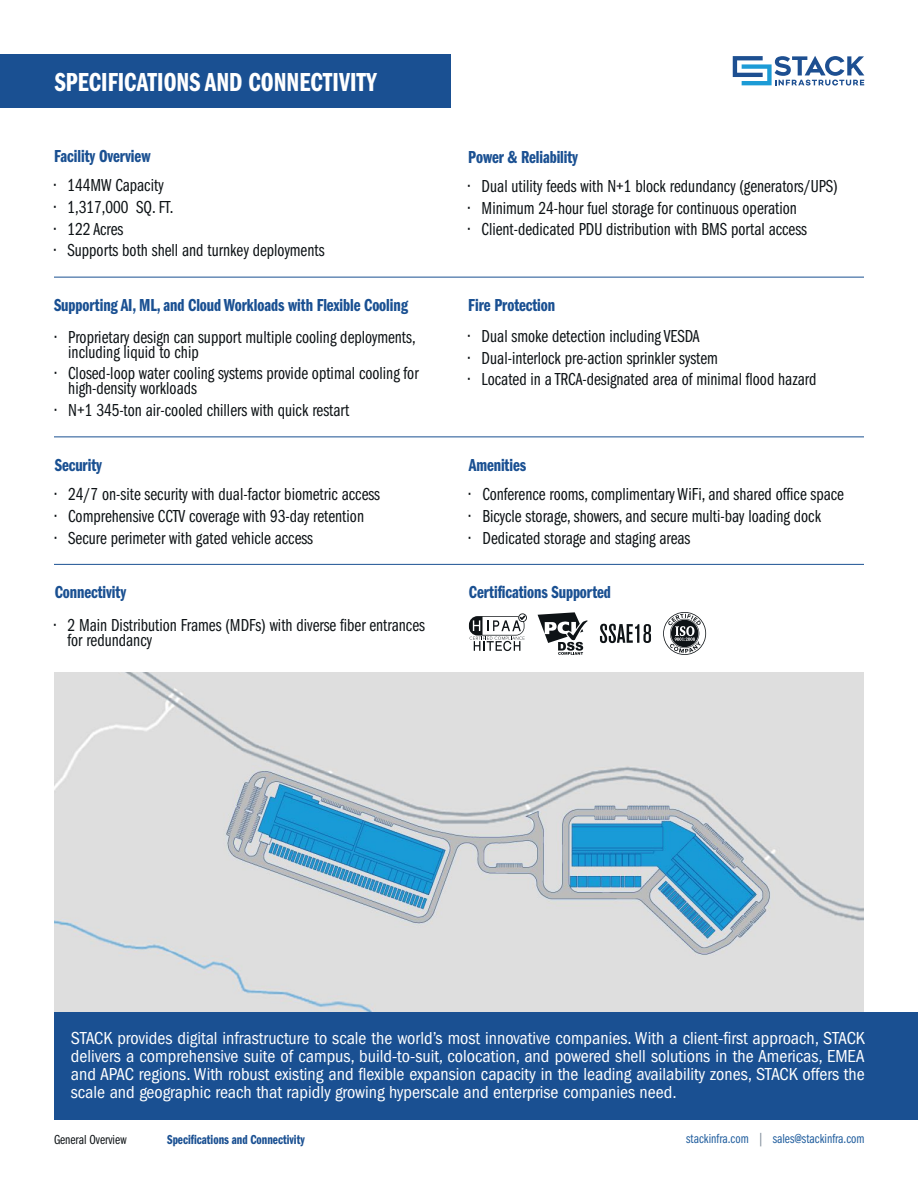
<style>
.page{position:relative;width:918px;height:1188px;background:#fff}
.page>*{position:absolute;margin:0;border:0;box-sizing:border-box;transform-origin:0 0}
.t1{font:27px "Franklin Gothic Demi Cmpr";color:#fff}
.t2{font:18px/15px "Franklin Gothic Book Cmpr";color:#0e1316}
.t3{font:condensed 18px/18px "Franklin Gothic";color:#fff;text-align:justify}
.t4{font:18px "Franklin Gothic Demi Cmpr";letter-spacing:-.005em;color:#1a5092}
.t5{font:13.5px "Franklin Gothic Book Cmpr";color:#215e9e}
.t6{font:13.5px "Franklin Gothic Demi Cmpr";color:#1a5092}
.t7{font:13.5px "Franklin Gothic Book Cmpr";color:#0e1316}
.s1{color:#7c8a97}
</style>
<div class="page">
<svg style="left:733px;top:56px;width:131px;height:30px"></svg>
<img style="left:55px;top:673px;width:809px;height:339px">
<div style="left:0;top:54px;width:450px;height:54px;background:#1a5092"></div>
<svg style="left:469px;top:613px;width:58px;height:38px"></svg>
<svg style="left:663px;top:612px;width:43px;height:43px"></svg>
<svg style="left:538px;top:612px;width:50px;height:43px"></svg>
<svg style="left:600px;top:624px;width:51px;height:19px"></svg>
<hr style="left:54px;top:277px;width:810px;height:1px;background:#1a5092">
<hr style="left:54px;top:437px;width:810px;height:1px;background:#1a5092">
<hr style="left:54px;top:564px;width:810px;height:1px;background:#1a5092">
<div style="left:54px;top:1012px;width:864px;height:108px;background:#1a5092"></div>
<h1 class="t1" style="left:55px;top:67px;width:324px">SPECIFICATIONS AND CONNECTIVITY</h1>
<p class="t4" style="left:54px;top:146px;width:98px">Facility Overview</p>
<p class="t2" style="left:54px;top:178px;width:111px">• 144MW Capacity</p>
<p class="t2" style="left:54px;top:200px;width:121px">• 1,317,000 SQ. FT.</p>
<p class="t2" style="left:54px;top:222px;width:71px">• 122 Acres</p>
<p class="t2" style="left:54px;top:243px;width:272px">• Supports both shell and turnkey deployments</p>
<p class="t4" style="left:54px;top:295px;width:356px">Supporting AI, ML, and Cloud Workloads with Flexible Cooling</p>
<p class="t2" style="left:68px;top:330px;width:349px;text-indent:-14px">• Proprietary design can support multiple cooling deployments, including liquid to chip</p>
<p class="t2" style="left:68px;top:366px;width:352px;text-indent:-14px">• Closed-loop water cooling systems provide optimal cooling for high-density workloads</p>
<p class="t2" style="left:55px;top:403px;width:296px">• N+1 345-ton air-cooled chillers with quick restart</p>
<p class="t4" style="left:55px;top:455px;width:49px">Security</p>
<p class="t2" style="left:55px;top:487px;width:327px">• 24/7 on-site security with dual-factor biometric access</p>
<p class="t2" style="left:55px;top:509px;width:311px">• Comprehensive CCTV coverage with 93-day retention</p>
<p class="t2" style="left:55px;top:531px;width:260px">• Secure perimeter with gated vehicle access</p>
<p class="t4" style="left:55px;top:583px;width:73px">Connectivity</p>
<p class="t2" style="left:68px;top:618px;width:359px;text-indent:-13px">• 2 Main Distribution Frames (MDFs) with diverse fiber entrances for redundancy</p>
<p class="t4" style="left:468px;top:147px;width:111px">Power &amp; Reliability</p>
<p class="t2" style="left:468px;top:179px;width:371px">• Dual utility feeds with N+1 block redundancy (generators/UPS)</p>
<p class="t2" style="left:468px;top:201px;width:330px">• Minimum 24-hour fuel storage for continuous operation</p>
<p class="t2" style="left:468px;top:222px;width:340px">• Client-dedicated PDU distribution with BMS portal access</p>
<p class="t4" style="left:468px;top:295px;width:89px">Fire Protection</p>
<p class="t2" style="left:468px;top:329px;width:233px">• Dual smoke detection including VESDA</p>
<p class="t2" style="left:468px;top:351px;width:251px">• Dual-interlock pre-action sprinkler system</p>
<p class="t2" style="left:468px;top:372px;width:350px">• Located in a TRCA-designated area of minimal flood hazard</p>
<p class="t4" style="left:469px;top:455px;width:59px">Amenities</p>
<p class="t2" style="left:469px;top:487px;width:377px">• Conference rooms, complimentary WiFi, and shared office space</p>
<p class="t2" style="left:469px;top:509px;width:354px">• Bicycle storage, showers, and secure multi-bay loading dock</p>
<p class="t2" style="left:469px;top:531px;width:223px">• Dedicated storage and staging areas</p>
<p class="t4" style="left:469px;top:583px;width:144px">Certifications Supported</p>
<p class="t3" style="left:71px;top:1029px;width:795px">STACK provides digital infrastructure to scale the world’s most innovative companies. With a client-first approach, STACK delivers a comprehensive suite of campus, build-to-suit, colocation, and powered shell solutions in the Americas, EMEA and APAC regions. With robust existing and flexible expansion capacity in the leading availability zones, STACK offers the scale and geographic reach that rapidly growing hyperscale and enterprise companies need.</p>
<p class="t7" style="left:54px;top:1132px;width:74px">General Overview</p>
<p class="t6" style="left:167px;top:1132px;width:139px">Specifications and Connectivity</p>
<p class="t5" style="left:686px;top:1132px;width:180px">stackinfra.com <span class="s1">|</span> sales@stackinfra.com</p>
</div>
